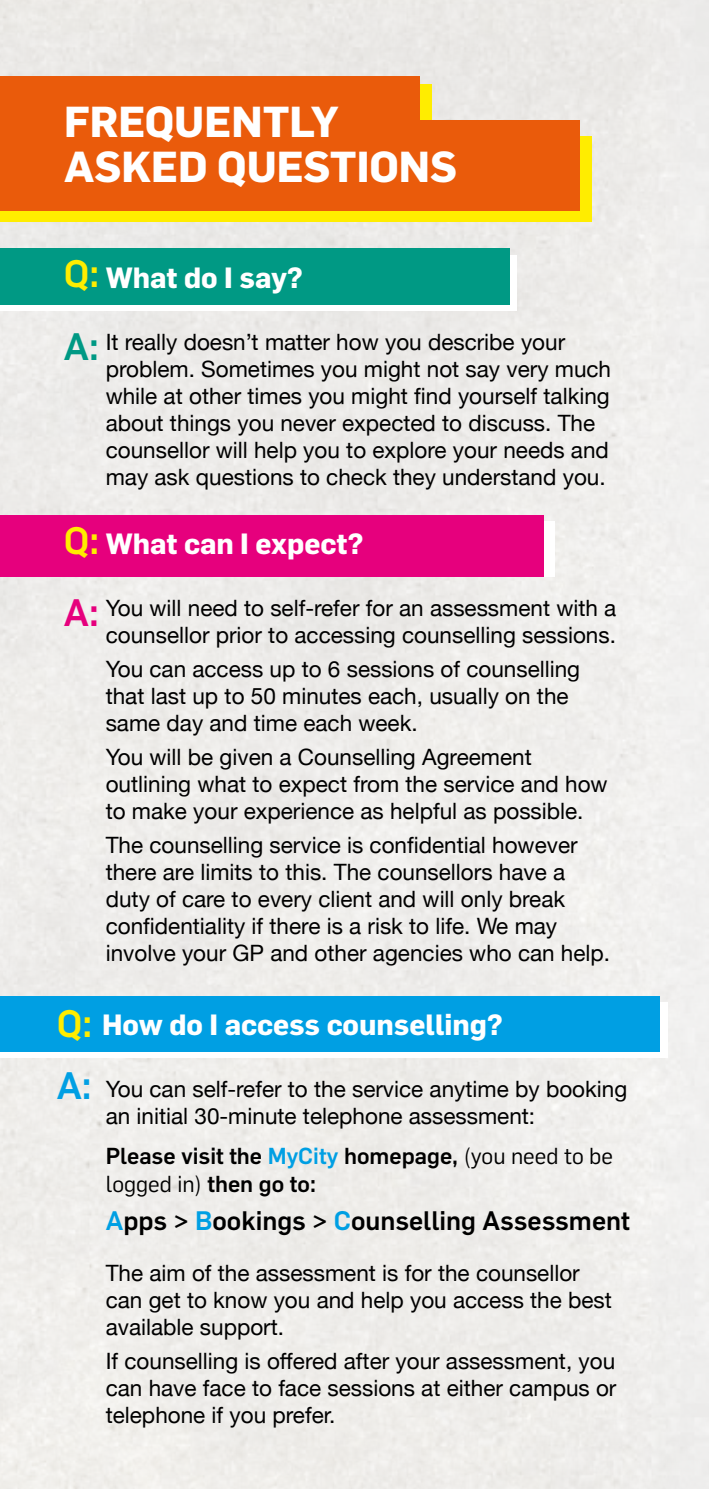
<style>
.page{position:relative;width:709px;height:1489px;background:#fff}
.page>*{position:absolute;margin:0;border:0;box-sizing:border-box;transform-origin:0 0}
.t1{font:700 42.5px/45px "Flama";color:#fff}
.t2{font:500 37.5px "Flama";color:#ffed00}
.t3{font:500 37.5px "Flama";color:#009984}
.t4{font:500 37.5px "Flama";color:#e6007d}
.t5{font:500 37.5px "Flama";color:#009fe3}
.t6{font:700 28.75px "Flama";color:#fff}
.t7{font:500 26.25px "Flama";color:#000}
.t8{font:500 22.75px/27.2px "Flama";color:#000}
.t9{font:22.5px/27px "Helvetica Neue";color:#000}
.s1{color:#009fe3}
.s2{font-weight:400}
</style>
<div class="page">
<div style="left:0;top:0;width:709px;height:1488px;background:#eeedea"></div>
<div style="left:0;top:136px;width:591px;height:85px;background:#ffed00"></div>
<div style="left:0;top:521px;width:554px;height:56px;background:#fff"></div>
<div style="left:0;top:255px;width:516px;height:56px;background:#fff"></div>
<div style="left:0;top:76px;width:419px;height:135px;background:#ea5b0b"></div>
<div style="left:86px;top:121px;width:493px;height:90px;background:#ea5b0b"></div>
<div style="left:0;top:515px;width:543px;height:61px;background:#e6007d"></div>
<div style="left:0;top:249px;width:510px;height:56px;background:#009984"></div>
<div style="left:0;top:1002px;width:668px;height:55px;background:linear-gradient(to right,#fff,#fff)"></div>
<div style="left:0;top:995px;width:659px;height:56px;background:#009fe3"></div>
<h1 class="t1" style="left:64px;top:97px;width:394px">FREQUENTLY<br>ASKED QUESTIONS</h1>
<h2 class="t2" style="left:64px;top:246px;width:37px">Q:</h2>
<h2 class="t3" style="left:64px;top:320px;width:36px">A:</h2>
<p class="t6" style="left:106px;top:257px;width:199px">What do I say?</p>
<p class="t9" style="left:106px;top:329px;width:507px">It really doesn’t matter how you describe your problem. Sometimes you might not say very much while at other times you might find yourself talking about things you never expected to discuss. The counsellor will help you to explore your needs and may ask questions to check they understand you.</p>
<h2 class="t2" style="left:64px;top:513px;width:37px">Q:</h2>
<p class="t6" style="left:106px;top:523px;width:259px">What can I expect?</p>
<h2 class="t4" style="left:64px;top:586px;width:36px">A:</h2>
<p class="t9" style="left:106px;top:595px;width:512px">You will need to self-refer for an assessment with a counsellor prior to accessing counselling sessions.</p>
<p class="t9" style="left:106px;top:656px;width:476px">You can access up to 6 sessions of counselling that last up to 50 minutes each, usually on the same day and time each week.</p>
<p class="t9" style="left:106px;top:744px;width:503px">You will be given a Counselling Agreement outlining what to expect from the service and how to make your experience as helpful as possible.</p>
<p class="t9" style="left:106px;top:832px;width:506px">The counselling service is confidential however there are limits to this. The counsellors have a duty of care to every client and will only break confidentiality if there is a risk to life. We may involve your GP and other agencies who can help.</p>
<h2 class="t2" style="left:57px;top:996px;width:37px">Q:</h2>
<h2 class="t5" style="left:57px;top:1058px;width:36px">A:</h2>
<p class="t6" style="left:102px;top:1004px;width:402px">How do I access counselling?</p>
<p class="t9" style="left:106px;top:1076px;width:523px">You can self-refer to the service anytime by booking an initial 30-minute telephone assessment:</p>
<p class="t8" style="left:106px;top:1140px;width:509px">Please visit the <span class="s1">MyCity</span> homepage, <span class="s2">(you need to be logged in)</span> then go to:</p>
<p class="t7" style="left:106px;top:1201px;width:526px"><span class="s1">A</span>pps &gt; <span class="s1">B</span>ookings &gt; <span class="s1">C</span>ounselling Assessment</p>
<p class="t9" style="left:106px;top:1260px;width:507px">The aim of the assessment is for the counsellor can get to know you and help you access the best available support.</p>
<p class="t9" style="left:106px;top:1348px;width:512px;text-align:justify">If counselling is offered after your assessment, you can have face to face sessions at either campus or telephone if you prefer.</p>
</div>
